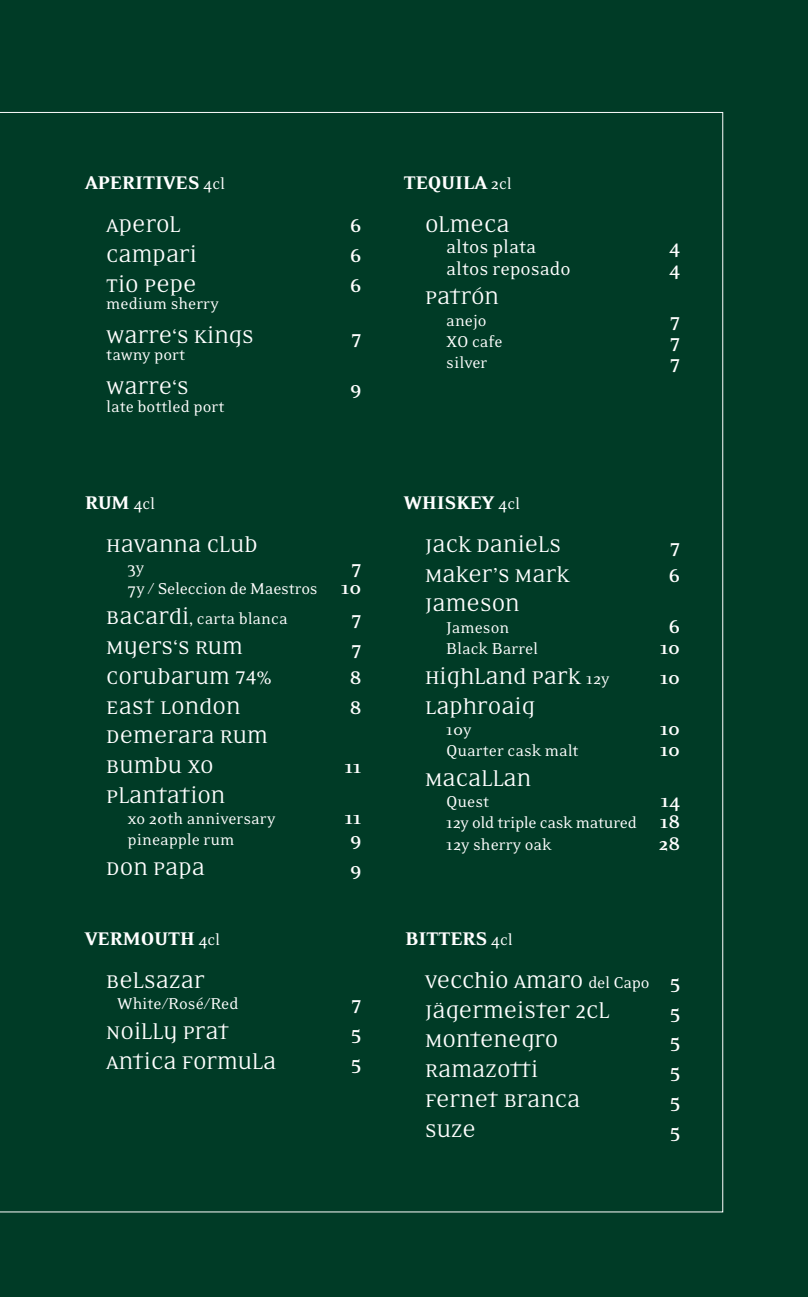
<style>
.page{position:relative;width:808px;height:1297px;background:#003b26}
.page>*{position:absolute;margin:0;border:0;box-sizing:border-box;transform-origin:0 0}
.t1{font:21px/29.7px "Eidetic Neo OT Omni";color:#fff}
.t2{font:900 21px "Eidetic Neo OT";color:#fff}
.t3{font:700 21px "Eidetic Neo OT";color:#fff}
.t4{font:21px "Eidetic Neo OT";letter-spacing:-.005em;color:#fff}
.t5{font:18px/29.7px "Eidetic Neo OT";letter-spacing:-.005em;color:#fff}
.s1{font-weight:400;font-size:18px}
.s2{font-weight:700;font-size:21px}
.s3{font-family:"Eidetic Neo OT Omni";font-size:21px}
.s4{font-family:"Eidetic Neo OT";font-size:18px}
.s5{font-family:"Eidetic Neo OT";font-weight:700}
</style>
<div class="page">
<p class="t2" style="left:85px;top:172px;width:142px">APERITIVES <span class="s1">4cl</span></p>
<p class="t1" style="left:106px;top:211px;width:76px">APEROL</p>
<p class="t3" style="left:350px;top:215px;width:13px">6</p>
<p class="t1" style="left:106px;top:241px;width:92px">CAMPARI</p>
<p class="t3" style="left:350px;top:245px;width:13px">6</p>
<p class="t1" style="left:106px;top:270px;width:92px">TIO PEPE</p>
<p class="t3" style="left:350px;top:275px;width:13px">6</p>
<p class="t5" style="left:106px;top:290px;width:114px">medium sherry</p>
<p class="t1" style="left:106px;top:321px;width:149px">WARRE‘S KINGS</p>
<p class="t3" style="left:351px;top:326px;width:12px">7</p>
<p class="t5" style="left:106px;top:341px;width:80px">tawny port</p>
<p class="t1" style="left:106px;top:372px;width:84px">WARRE‘S</p>
<p class="t3" style="left:350px;top:377px;width:13px">9</p>
<p class="t5" style="left:106px;top:392px;width:120px">late bottled port</p>
<p class="t2" style="left:85px;top:492px;width:72px">RUM <span class="s1">4cl</span></p>
<p class="t1" style="left:106px;top:531px;width:153px">HAVANNA CLUB</p>
<p class="t5" style="left:128px;top:553px;width:18px">3y</p>
<p class="t3" style="left:351px;top:556px;width:12px">7</p>
<p class="t5" style="left:106px;top:575px;width:257px;text-indent:21px">7y / Seleccion de Maestros <span class="s2">10<br></span><span class="s3">BACARDI</span>, carta blanca</p>
<p class="t3" style="left:351px;top:607px;width:12px">7</p>
<p class="t1" style="left:106px;top:633px;width:138px">MYERS‘S RUM</p>
<p class="t3" style="left:351px;top:637px;width:12px">7</p>
<p class="t1" style="left:106px;top:662px;width:167px">CORUBARUM 74%</p>
<p class="t3" style="left:350px;top:667px;width:13px">8</p>
<p class="t1" style="left:106px;top:692px;width:136px">EAST LONDON</p>
<p class="t3" style="left:350px;top:696px;width:13px">8</p>
<p class="t1" style="left:106px;top:722px;width:163px">DEMERARA RUM<br>BUMBU XO</p>
<p class="t3" style="left:345px;top:756px;width:18px">11</p>
<p class="t1" style="left:106px;top:781px;width:121px">PLANTATION</p>
<p class="t5" style="left:128px;top:804px;width:149px">xo 20th anniversary</p>
<p class="t3" style="left:345px;top:807px;width:18px">11</p>
<p class="t5" style="left:128px;top:825px;width:108px">pineapple rum</p>
<p class="t3" style="left:350px;top:828px;width:13px">9</p>
<p class="t1" style="left:106px;top:854px;width:100px">DON PAPA</p>
<p class="t3" style="left:350px;top:858px;width:13px">9</p>
<p class="t2" style="left:85px;top:928px;width:137px">VERMOUTH <span class="s1">4cl</span></p>
<p class="t1" style="left:106px;top:966px;width:100px">BELSAZAR</p>
<p class="t5" style="left:117px;top:989px;width:123px">White/Rosé/Red</p>
<p class="t3" style="left:351px;top:992px;width:12px">7</p>
<p class="t1" style="left:106px;top:1017px;width:124px">NOILLY PRAT</p>
<p class="t3" style="left:351px;top:1022px;width:12px">5</p>
<p class="t1" style="left:106px;top:1047px;width:172px">ANTICA FORMULA</p>
<p class="t3" style="left:351px;top:1051px;width:12px">5</p>
<p class="t2" style="left:404px;top:172px;width:110px">TEQUILA <span class="s1">2cl</span></p>
<p class="t1" style="left:425px;top:211px;width:86px">OLMECA</p>
<p class="t4" style="left:446px;top:237px;width:91px">altos plata</p>
<p class="t3" style="left:669px;top:236px;width:13px">4</p>
<p class="t4" style="left:446px;top:258px;width:126px">altos reposado</p>
<p class="t3" style="left:669px;top:258px;width:13px">4</p>
<p class="t1" style="left:425px;top:283px;width:76px">PATRÓN</p>
<p class="t5" style="left:446px;top:306px;width:42px">anejo</p>
<p class="t3" style="left:670px;top:309px;width:12px">7</p>
<p class="t5" style="left:446px;top:327px;width:58px">XO cafe</p>
<p class="t3" style="left:670px;top:330px;width:12px">7</p>
<p class="t5" style="left:446px;top:348px;width:43px">silver</p>
<p class="t3" style="left:670px;top:351px;width:12px">7</p>
<p class="t2" style="left:404px;top:492px;width:118px">WHISKEY <span class="s1">4cl</span></p>
<p class="t1" style="left:425px;top:531px;width:138px">JACK DANIELS</p>
<p class="t3" style="left:670px;top:535px;width:12px">7</p>
<p class="t1" style="left:425px;top:560px;width:146px">MAKER’S MARK</p>
<p class="t3" style="left:669px;top:565px;width:13px">6</p>
<p class="t1" style="left:425px;top:590px;width:96px">JAMESON</p>
<p class="t5" style="left:446px;top:613px;width:65px">Jameson</p>
<p class="t3" style="left:669px;top:616px;width:13px">6</p>
<p class="t5" style="left:446px;top:634px;width:94px">Black Barrel</p>
<p class="t3" style="left:660px;top:637px;width:22px">10</p>
<p class="t1" style="left:425px;top:662px;width:186px">HIGHLAND PARK <span class="s4">12y</span></p>
<p class="t3" style="left:660px;top:667px;width:22px">10</p>
<p class="t1" style="left:425px;top:692px;width:111px">LAPHROAIG</p>
<p class="t5" style="left:446px;top:715px;width:27px">10y</p>
<p class="t3" style="left:660px;top:718px;width:22px">10</p>
<p class="t5" style="left:446px;top:736px;width:134px">Quarter cask malt</p>
<p class="t3" style="left:660px;top:739px;width:22px">10</p>
<p class="t1" style="left:425px;top:765px;width:108px">MACALLAN</p>
<p class="t5" style="left:446px;top:787px;width:45px">Quest</p>
<p class="t3" style="left:661px;top:790px;width:21px">14</p>
<p class="t5" style="left:446px;top:813px;width:235px;line-height:21.3px">12y old triple cask matured <span class="s2">18<br></span>12y sherry oak</p>
<p class="t3" style="left:659px;top:833px;width:23px">28</p>
<p class="t2" style="left:405px;top:928px;width:109px">BITTERS <span class="s1">4cl</span></p>
<p class="t1" style="left:425px;top:966px;width:257px">VECCHIO AMARO <span class="s4">del Capo</span> <span class="s5">5<br></span>JÄGERMEISTER 2CL</p>
<p class="t3" style="left:670px;top:1000px;width:12px">5</p>
<p class="t1" style="left:425px;top:1026px;width:135px">MONTENEGRO</p>
<p class="t3" style="left:670px;top:1030px;width:12px">5</p>
<p class="t1" style="left:425px;top:1056px;width:115px">RAMAZOTTI</p>
<p class="t3" style="left:670px;top:1060px;width:12px">5</p>
<p class="t1" style="left:425px;top:1085px;width:157px">FERNET BRANCA</p>
<p class="t3" style="left:670px;top:1090px;width:12px">5</p>
<p class="t1" style="left:425px;top:1115px;width:52px">SUZE</p>
<p class="t3" style="left:670px;top:1119px;width:12px">5</p>
</div>
